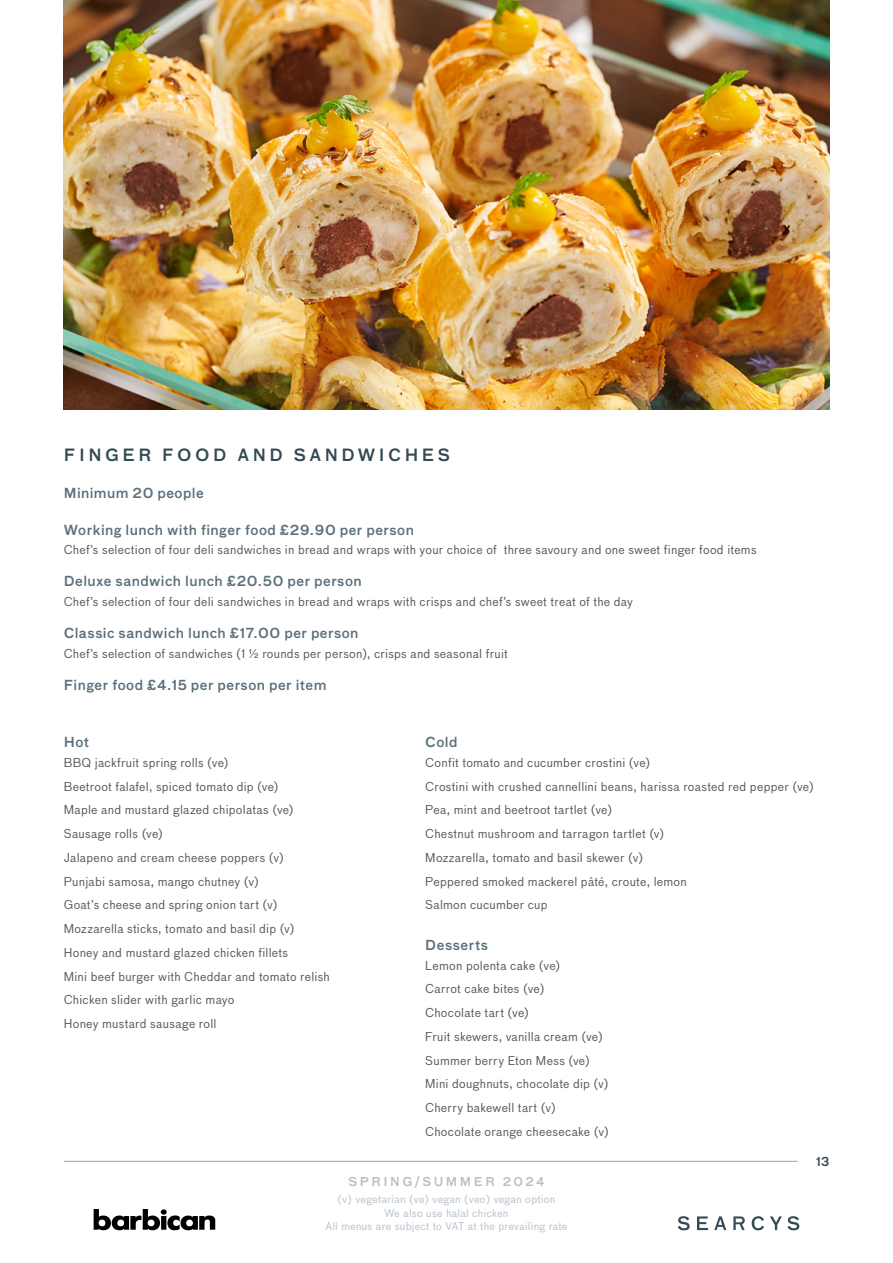
<style>
.page{position:relative;width:893px;height:1263px;background:#fff}
.page>*{position:absolute;margin:0;border:0;box-sizing:border-box;transform-origin:0 0}
.t1{font:500 16.5px "Bau OT";letter-spacing:.21em;color:#354b54}
.dish_category{font:500 13.5px "Bau OT";letter-spacing:.035em;color:#5b707b}
.dish_descripition{font:12px "Bau OT";letter-spacing:.025em;color:#575756}
.t2{font:500 12px "Bau OT";letter-spacing:.21em;color:#b7c0ca}
.t3{font:500 12px "Bau OT";color:#354b54}
.t4{font:10.5px/13.5px "Bau OT";letter-spacing:.025em;color:#b7c0ca;text-align:center}
</style>
<div class="page">
<svg style="left:678px;top:1216px;width:121px;height:14px"></svg>
<svg style="left:94px;top:1209px;width:121px;height:21px"></svg>
<hr style="left:64px;top:1161px;width:734px;height:1px;background:#95a6b0">
<img style="left:64px;top:0;width:765px;height:410px">
<p class="t1" style="left:64px;top:445px;width:388px">FINGER FOOD AND SANDWICHES</p>
<p class="dish_category" style="left:64px;top:484px;width:142px">Minimum 20 people</p>
<p class="dish_category" style="left:64px;top:521px;width:352px">Working lunch with finger food £29.90 per person</p>
<p class="dish_descripition" style="left:64px;top:542px;width:694px">Chef’s selection of four deli sandwiches in bread and wraps with your choice of three savoury and one sweet finger food items</p>
<p class="dish_category" style="left:64px;top:572px;width:299px">Deluxe sandwich lunch £20.50 per person</p>
<p class="dish_descripition" style="left:64px;top:594px;width:571px">Chef’s selection of four deli sandwiches in bread and wraps with crisps and chef’s sweet treat of the day</p>
<p class="dish_category" style="left:64px;top:624px;width:296px">Classic sandwich lunch £17.00 per person</p>
<p class="dish_descripition" style="left:64px;top:645px;width:446px">Chef’s selection of sandwiches (1 ½ rounds per person), crisps and seasonal fruit</p>
<p class="dish_category" style="left:64px;top:676px;width:264px">Finger food £4.15 per person per item</p>
<p class="dish_category" style="left:64px;top:733px;width:27px">Hot</p>
<p class="dish_descripition" style="left:64px;top:755px;width:166px">BBQ jackfruit spring rolls (ve)</p>
<p class="dish_descripition" style="left:64px;top:778px;width:216px">Beetroot falafel, spiced tomato dip (ve)</p>
<p class="dish_descripition" style="left:64px;top:802px;width:231px">Maple and mustard glazed chipolatas (ve)</p>
<p class="dish_descripition" style="left:64px;top:826px;width:101px">Sausage rolls (ve)</p>
<p class="dish_descripition" style="left:64px;top:850px;width:222px">Jalapeno and cream cheese poppers (v)</p>
<p class="dish_descripition" style="left:64px;top:873px;width:197px">Punjabi samosa, mango chutney (v)</p>
<p class="dish_descripition" style="left:64px;top:897px;width:215px">Goat’s cheese and spring onion tart (v)</p>
<p class="dish_descripition" style="left:64px;top:921px;width:232px">Mozzarella sticks, tomato and basil dip (v)</p>
<p class="dish_descripition" style="left:64px;top:945px;width:226px">Honey and mustard glazed chicken fillets</p>
<p class="dish_descripition" style="left:64px;top:968px;width:267px">Mini beef burger with Cheddar and tomato relish</p>
<p class="dish_descripition" style="left:64px;top:992px;width:172px">Chicken slider with garlic mayo</p>
<p class="dish_descripition" style="left:64px;top:1016px;width:154px">Honey mustard sausage roll</p>
<p class="dish_category" style="left:425px;top:733px;width:34px">Cold</p>
<p class="dish_descripition" style="left:425px;top:755px;width:227px">Confit tomato and cucumber crostini (ve)</p>
<p class="dish_descripition" style="left:425px;top:778px;width:390px">Crostini with crushed cannellini beans, harissa roasted red pepper (ve)</p>
<p class="dish_descripition" style="left:425px;top:802px;width:188px">Pea, mint and beetroot tartlet (ve)</p>
<p class="dish_descripition" style="left:425px;top:826px;width:240px">Chestnut mushroom and tarragon tartlet (v)</p>
<p class="dish_descripition" style="left:425px;top:850px;width:219px">Mozzarella, tomato and basil skewer (v)</p>
<p class="dish_descripition" style="left:425px;top:873px;width:263px">Peppered smoked mackerel pâté, croute, lemon</p>
<p class="dish_descripition" style="left:425px;top:897px;width:124px">Salmon cucumber cup</p>
<p class="dish_category" style="left:425px;top:936px;width:64px">Desserts</p>
<p class="dish_descripition" style="left:425px;top:957px;width:137px">Lemon polenta cake (ve)</p>
<p class="dish_descripition" style="left:425px;top:981px;width:121px">Carrot cake bites (ve)</p>
<p class="dish_descripition" style="left:425px;top:1005px;width:105px">Chocolate tart (ve)</p>
<p class="dish_descripition" style="left:425px;top:1029px;width:179px">Fruit skewers, vanilla cream (ve)</p>
<p class="dish_descripition" style="left:425px;top:1052px;width:166px">Summer berry Eton Mess (ve)</p>
<p class="dish_descripition" style="left:425px;top:1076px;width:185px">Mini doughnuts, chocolate dip (v)</p>
<p class="dish_descripition" style="left:425px;top:1100px;width:132px">Cherry bakewell tart (v)</p>
<p class="dish_descripition" style="left:425px;top:1124px;width:185px">Chocolate orange cheesecake (v)</p>
<p class="t3" style="left:816px;top:1153px;width:15px">13</p>
<p class="t2" style="left:348px;top:1173px;width:198px">SPRING/SUMMER 2024</p>
<p class="t4" style="left:326px;top:1193px;width:243px">(v) vegetarian (ve) vegan (veo) vegan option<br>We also use halal chicken<br>All menus are subject to VAT at the prevailing rate</p>
</div>
